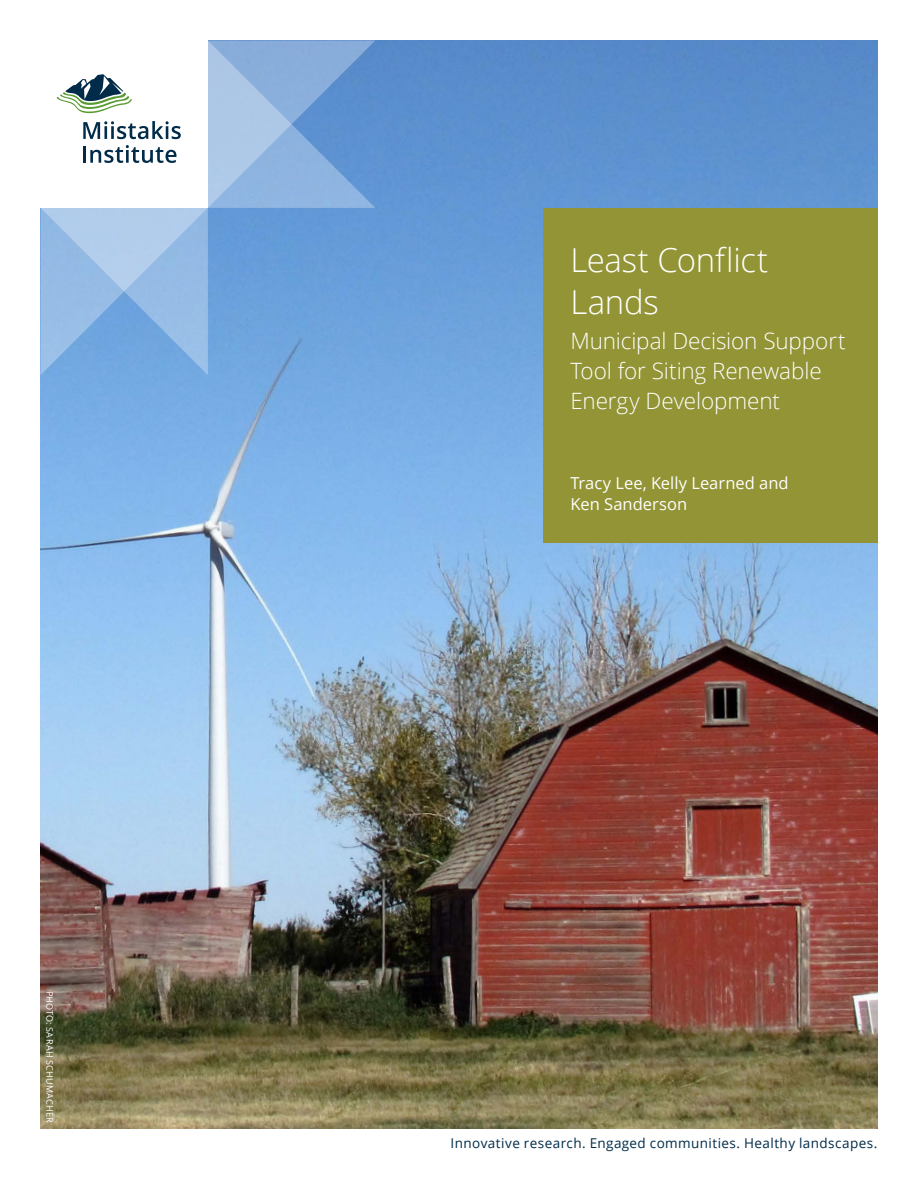
<style>
.page{position:relative;width:918px;height:1188px;background:#fff}
.page>*{position:absolute;margin:0;border:0;box-sizing:border-box;transform-origin:0 0}
.MIR_Report_Title{font:300 33px/42px "Open Sans";letter-spacing:-.01em;color:#fff}
.MIR_Report_Title-2{font:300 22.5px/30px "Open Sans";letter-spacing:-.005em;color:#fff}
.MIR_Report_Authors{font:16.5px/21px "Open Sans";color:#fff}
.t1{font:13.5px "Open Sans";letter-spacing:.03em;color:#002b49}
.MIR_Report_Authors-2{font:9px "Open Sans";letter-spacing:.03em;color:#fff}
</style>
<div class="page">
<img style="left:40px;top:40px;width:838px;height:1089px">
<div style="left:543px;top:208px;width:335px;height:335px;background:#929435"></div>
<svg style="left:40px;top:40px;width:335px;height:335px"></svg>
<p class="MIR_Report_Authors-2" style="left:56px;top:991px;width:134px;rotate:90deg">PHOTO: SARAH SCHUMACHER</p>
<p class="MIR_Report_Title" style="left:570px;top:238px;width:199px">Least Conflict<br>Lands</p>
<p class="MIR_Report_Title-2" style="left:570px;top:325px;width:277px">Municipal Decision Support<br>Tool for Siting Renewable<br>Energy Development</p>
<p class="MIR_Report_Authors" style="left:570px;top:472px;width:220px">Tracy Lee, Kelly Learned and<br>Ken Sanderson</p>
<p class="t1" style="left:451px;top:1133px;width:428px">Innovative research. Engaged communities. Healthy landscapes.</p>
</div>
